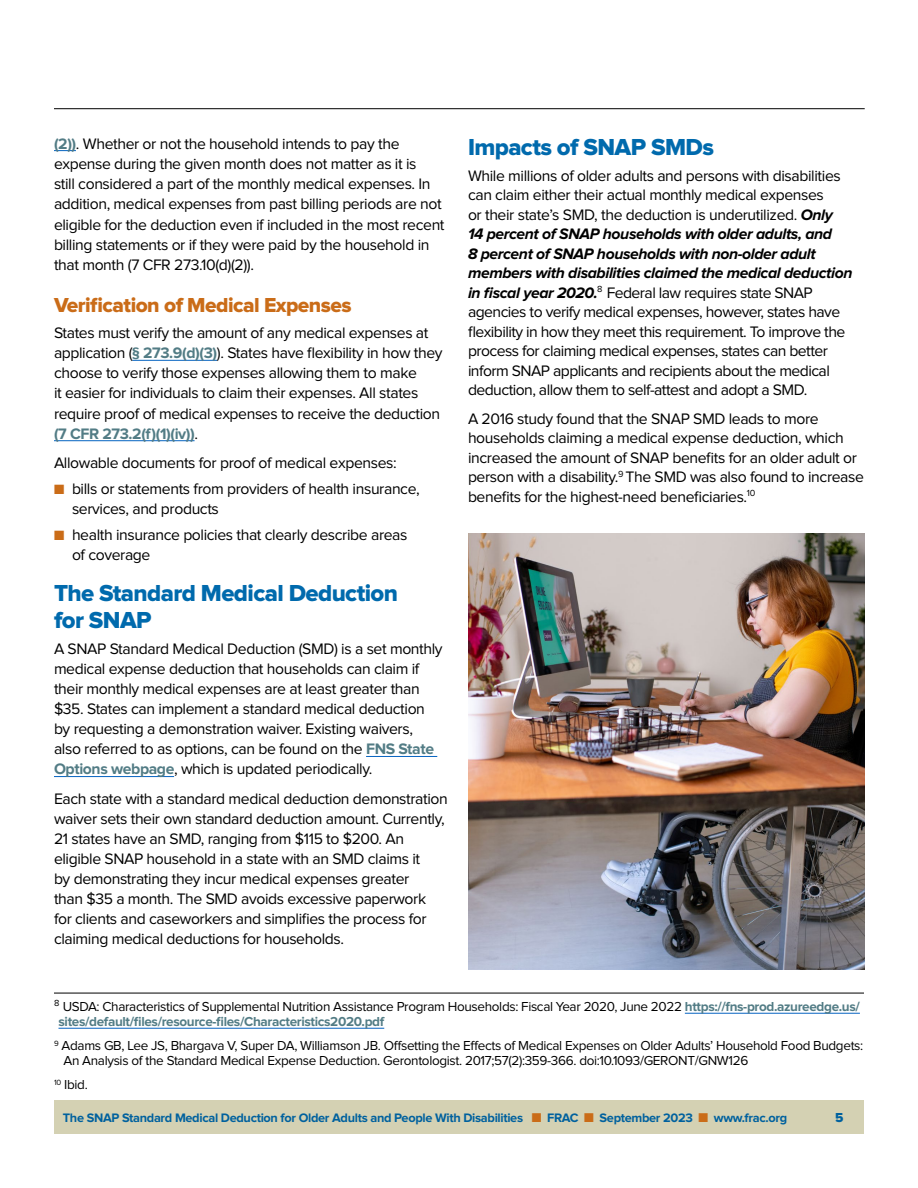
<style>
.page{position:relative;width:918px;height:1188px;background:#fff}
.page>*{position:absolute;margin:0;border:0;box-sizing:border-box;transform-origin:0 0}
.t1{font:24px/27px "Proxima Nova Extrabld";letter-spacing:-.025em;color:#006aad}
.t2{font:21px "Proxima Nova Extrabld";letter-spacing:-.025em;color:#ca6c18}
.t3{font:15.75px/20.1px "Proxima Nova";letter-spacing:-.025em;color:#000}
.t4{font:13.5px/15px "Proxima Nova";letter-spacing:-.025em;color:#000}
.t5{font:13.5px "Proxima Nova Extrabld";color:#00619e}
.t6{font:700 12.75px "Proxima Nova";letter-spacing:-.025em;color:#00619e}
.s1{font-weight:700;color:#527c85}
.s2{color:#ca6c18}
.s3{font-weight:700;font-style:italic}
</style>
<div class="page">
<div style="left:54px;top:1100px;width:810px;height:34px;background:#d4d1b3"></div>
<svg style="left:54px;top:150px;width:22px;height:1px"></svg>
<hr style="left:132px;top:360px;width:85px;height:1px;background:#0563c1">
<hr style="left:54px;top:440px;width:141px;height:1px;background:#0563c1">
<hr style="left:366px;top:756px;width:71px;height:1px;background:#0563c1">
<hr style="left:54px;top:776px;width:120px;height:1px;background:#0563c1">
<hr style="left:54px;top:108px;width:811px;height:1px;background:#000">
<img style="left:468px;top:534px;width:397px;height:436px">
<hr style="left:54px;top:993px;width:810px;height:1px;background:#000">
<hr style="left:685px;top:1013px;width:175px;height:1px;background:#0563c1">
<hr style="left:58px;top:1028px;width:326px;height:1px;background:#0563c1">
<p class="t3" style="left:54px;top:134px;width:392px"><span class="s1">(2))</span>. Whether or not the household intends to pay the expense during the given month does not matter as it is<br>still considered a part of the monthly medical expenses. In addition, medical expenses from past billing periods are not eligible for the deduction even if included in the most recent billing statements or if they were paid by the household in that month (7 CFR 273.10(d)(2)).</p>
<h2 class="t2" style="left:54px;top:295px;width:299px">Verification of Medical Expenses</h2>
<p class="t3" style="left:54px;top:324px;width:390px">States must verify the amount of any medical expenses at application (<span class="s1">§ 273.9(d)(3)</span>). States have flexibility in how they choose to verify those expenses allowing them to make<br>it easier for individuals to claim their expenses. All states require proof of medical expenses to receive the deduction <span class="s1">(7 CFR 273.2(f)(1)(iv))</span>.</p>
<p class="t3" style="left:54px;top:453px;width:344px">Allowable documents for proof of medical expenses:</p>
<p class="t3" style="left:72px;top:479px;width:349px;text-indent:-18px"><span class="s2">■</span> bills or statements from providers of health insurance, services, and products</p>
<p class="t3" style="left:72px;top:525px;width:337px;text-indent:-18px"><span class="s2">■</span> health insurance policies that clearly describe areas of coverage</p>
<h1 class="t1" style="left:54px;top:580px;width:345px">The Standard Medical Deduction for SNAP</h1>
<p class="t3" style="left:54px;top:639px;width:390px">A SNAP Standard Medical Deduction (SMD) is a set monthly medical expense deduction that households can claim if their monthly medical expenses are at least greater than $35. States can implement a standard medical deduction by requesting a demonstration waiver. Existing waivers, also referred to as options, can be found on the <span class="s1">FNS State Options webpage</span>, which is updated periodically.</p>
<p class="t3" style="left:54px;top:789px;width:395px">Each state with a standard medical deduction demonstration waiver sets their own standard deduction amount. Currently, 21 states have an SMD, ranging from $115 to $200. An eligible SNAP household in a state with an SMD claims it<br>by demonstrating they incur medical expenses greater<br>than $35 a month. The SMD avoids excessive paperwork for clients and caseworkers and simplifies the process for claiming medical deductions for households.</p>
<h1 class="t1" style="left:468px;top:135px;width:247px">Impacts of SNAP SMDs</h1>
<p class="t3" style="left:468px;top:166px;width:386px;line-height:19.5px">While millions of older adults and persons with disabilities can claim either their actual monthly medical expenses<br>or their state’s SMD, the deduction is underutilized. <span class="s3">Only<br>14 percent of SNAP households with older adults, and<br>8 percent of SNAP households with non-older adult members with disabilities claimed the medical deduction in fiscal year 2020.</span><sup>8</sup> Federal law requires state SNAP agencies to verify medical expenses, however, states have flexibility in how they meet this requirement. To improve the process for claiming medical expenses, states can better inform SNAP applicants and recipients about the medical deduction, allow them to self-attest and adopt a SMD.</p>
<p class="t3" style="left:468px;top:409px;width:398px;line-height:19.5px">A 2016 study found that the SNAP SMD leads to more households claiming a medical expense deduction, which increased the amount of SNAP benefits for an older adult or person with a disability.<sup>9</sup> The SMD was also found to increase benefits for the highest-need beneficiaries.<sup>10</sup></p>
<p class="t4" style="left:59px;top:1000px;width:803px;text-indent:-5px"><sup>8</sup> USDA: Characteristics of Supplemental Nutrition Assistance Program Households: Fiscal Year 2020, June 2022 <span class="s1">https://fns-prod.azureedge.us/ sites/default/files/resource-files/Characteristics2020.pdf</span></p>
<p class="t4" style="left:63px;top:1039px;width:801px;text-indent:-9px"><sup>9</sup> Adams GB, Lee JS, Bhargava V, Super DA, Williamson JB. Offsetting the Effects of Medical Expenses on Older Adults’ Household Food Budgets:<br>An Analysis of the Standard Medical Expense Deduction. Gerontologist. 2017;57(2):359-366. doi:10.1093/GERONT/GNW126</p>
<p class="t4" style="left:54px;top:1078px;width:35px"><sup>10</sup> Ibid.</p>
<p class="t6" style="left:63px;top:1112px;width:726px">The SNAP Standard Medical Deduction for Older Adults and People With Disabilities <span class="s2">■</span> FRAC <span class="s2">■</span> September 2023 <span class="s2">■</span> www.frac.org</p>
<p class="t5" style="left:835px;top:1112px;width:10px">5</p>
</div>
